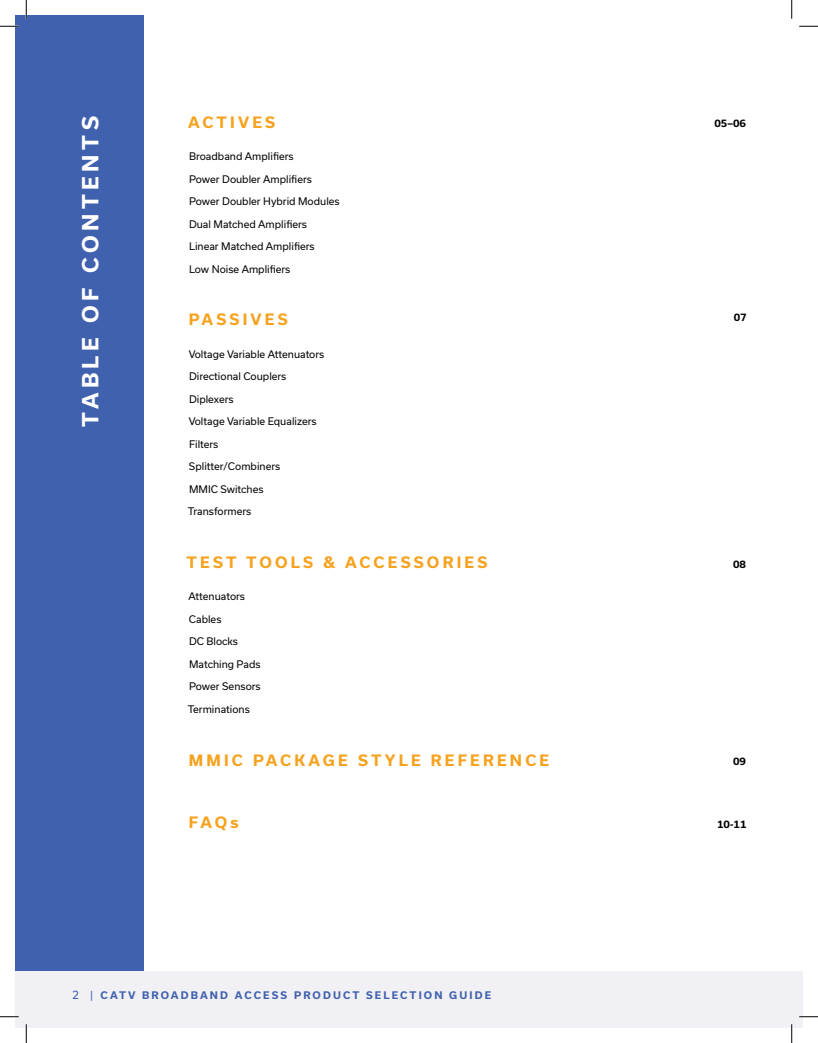
<style>
.page{position:relative;width:818px;height:1043px;background:#fff}
.page>*{position:absolute;margin:0;border:0;box-sizing:border-box;transform-origin:0 0}
.Headline{font:700 21.25px "Usual";letter-spacing:.215em;color:#fff}
.t1{font:700 15px "Usual";letter-spacing:.215em;color:#f6a21e}
.t2{font:11.25px "Usual";color:#4061ad}
.t3{font:10px "Usual";color:#020304}
.Body_Copy{font:700 10px "Usual";letter-spacing:.215em;color:#4061ad}
.t4{font:700 10px "Usual";color:#020304}
.s1{font-weight:400}
</style>
<div class="page">
<div style="left:15px;top:15px;width:128px;height:956px;background:#4061ad"></div>
<div style="left:15px;top:971px;width:787px;height:57px;background:#f1f0f5"></div>
<svg style="left:0;top:25px;width:19px;height:2px"></svg>
<svg style="left:799px;top:25px;width:19px;height:2px"></svg>
<svg style="left:0;top:1016px;width:19px;height:1px"></svg>
<svg style="left:799px;top:1015px;width:19px;height:2px"></svg>
<svg style="left:25px;top:0;width:2px;height:19px"></svg>
<svg style="left:25px;top:1024px;width:2px;height:18px"></svg>
<svg style="left:791px;top:0;width:1px;height:19px"></svg>
<svg style="left:791px;top:1024px;width:1px;height:18px"></svg>
<p class="Headline" style="left:78px;top:427px;width:312px;rotate:-90deg">TABLE OF CONTENTS</p>
<p class="t1" style="left:188px;top:113px;width:89px">ACTIVES</p>
<p class="t4" style="left:714px;top:118px;width:33px">05–06</p>
<p class="t3" style="left:189px;top:151px;width:106px">Broadband Amplifiers</p>
<p class="t3" style="left:189px;top:173px;width:124px">Power Doubler Amplifiers</p>
<p class="t3" style="left:189px;top:196px;width:152px">Power Doubler Hybrid Modules</p>
<p class="t3" style="left:189px;top:218px;width:119px">Dual Matched Amplifiers</p>
<p class="t3" style="left:189px;top:241px;width:127px">Linear Matched Amplifiers</p>
<p class="t3" style="left:189px;top:263px;width:103px">Low Noise Amplifiers</p>
<p class="t1" style="left:189px;top:311px;width:100px">PASSIVES</p>
<p class="t4" style="left:733px;top:312px;width:14px">07</p>
<p class="t3" style="left:189px;top:348px;width:137px">Voltage Variable Attenuators</p>
<p class="t3" style="left:189px;top:371px;width:99px">Directional Couplers</p>
<p class="t3" style="left:189px;top:393px;width:46px">Diplexers</p>
<p class="t3" style="left:189px;top:416px;width:129px">Voltage Variable Equalizers</p>
<p class="t3" style="left:189px;top:438px;width:31px">Filters</p>
<p class="t3" style="left:189px;top:461px;width:93px">Splitter/Combiners</p>
<p class="t3" style="left:189px;top:483px;width:76px">MMIC Switches</p>
<p class="t3" style="left:188px;top:506px;width:65px">Transformers</p>
<p class="t1" style="left:187px;top:553px;width:302px">TEST TOOLS &amp; ACCESSORIES</p>
<p class="t4" style="left:733px;top:558px;width:15px">08</p>
<p class="t3" style="left:188px;top:591px;width:58px">Attenuators</p>
<p class="t3" style="left:189px;top:613px;width:34px">Cables</p>
<p class="t3" style="left:189px;top:636px;width:50px">DC Blocks</p>
<p class="t3" style="left:189px;top:658px;width:73px">Matching Pads</p>
<p class="t3" style="left:189px;top:681px;width:73px">Power Sensors</p>
<p class="t3" style="left:188px;top:703px;width:64px">Terminations</p>
<p class="t1" style="left:189px;top:751px;width:362px">MMIC PACKAGE STYLE REFERENCE</p>
<p class="t4" style="left:733px;top:756px;width:15px">09</p>
<p class="t1" style="left:189px;top:813px;width:51px">FAQs</p>
<p class="t4" style="left:717px;top:818px;width:31px">10-11</p>
<p class="t2" style="left:72px;top:988px;width:9px">2</p>
<p class="Body_Copy" style="left:90px;top:989px;width:402px"><span class="s1">|</span> CATV BROADBAND ACCESS PRODUCT SELECTION GUIDE</p>
</div>
